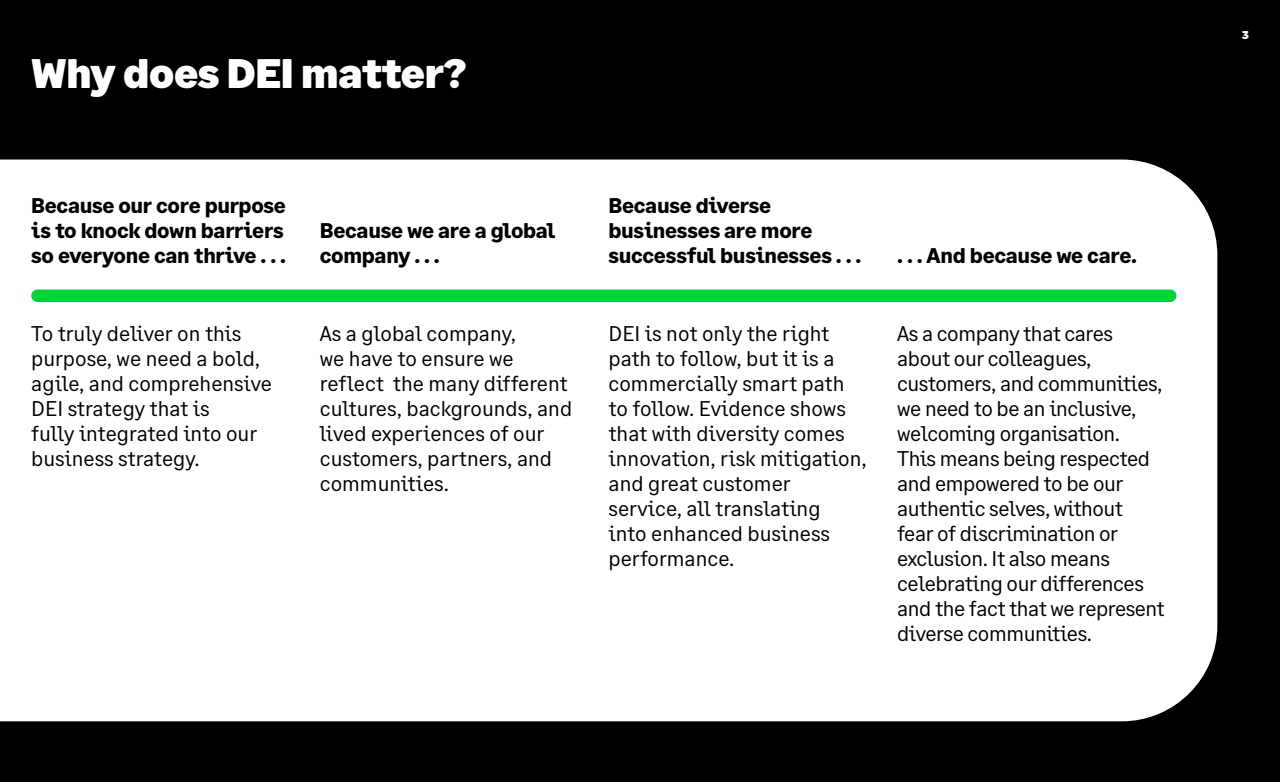
<style>
.page{position:relative;width:1280px;height:782px;background:#fff}
.page>*{position:absolute;margin:0;border:0;box-sizing:border-box;transform-origin:0 0}
.t1{font:900 41.25px "Sage Headline";letter-spacing:-.01em;color:#fff}
.t2{font:21.25px/25px "Sage Text";letter-spacing:-.01em;color:#000}
.t3{font:700 21.25px/25px "Sage Text";letter-spacing:-.015em;color:#000}
.t4{font:900 11.25px "Sage Headline";color:#fff}
</style>
<div class="page">
<div style="left:0;top:0;width:1280px;height:781px;background:#000"></div>
<div style="left:0;top:159px;width:1217px;height:562px;background:#fff"></div>
<div style="left:31px;top:289px;width:1146px;height:13px;background:#00d639;border-radius:6px"></div>
<h1 class="t1" style="left:31px;top:47px;width:437px">Why does DEI matter?</h1>
<p class="t3" style="left:31px;top:193px;width:256px;text-align:justify">Because our core purpose is to knock down barriers so everyone can thrive . . .</p>
<p class="t3" style="left:320px;top:218px;width:237px">Because we are a global company . . .</p>
<p class="t3" style="left:609px;top:193px;width:254px">Because diverse businesses are more successful businesses . . .</p>
<p class="t3" style="left:897px;top:243px;width:241px">. . . And because we care.</p>
<p class="t2" style="left:31px;top:321px;width:242px">To truly deliver on this purpose, we need a bold, agile, and comprehensive<br>DEI strategy that is<br>fully integrated into our business strategy.</p>
<p class="t2" style="left:320px;top:321px;width:254px">As a global company,<br>we have to ensure we reflect the many different cultures, backgrounds, and lived experiences of our customers, partners, and communities.</p>
<p class="t2" style="left:609px;top:321px;width:260px">DEI is not only the right path to follow, but it is a commercially smart path to follow. Evidence shows that with diversity comes innovation, risk mitigation, and great customer service, all translating<br>into enhanced business performance.</p>
<p class="t2" style="left:897px;top:321px;width:269px">As a company that cares about our colleagues, customers, and communities, we need to be an inclusive, welcoming organisation.<br>This means being respected and empowered to be our authentic selves, without<br>fear of discrimination or exclusion. It also means celebrating our differences and the fact that we represent diverse communities.</p>
<p class="t4" style="left:1242px;top:28px;width:8px">3</p>
</div>
